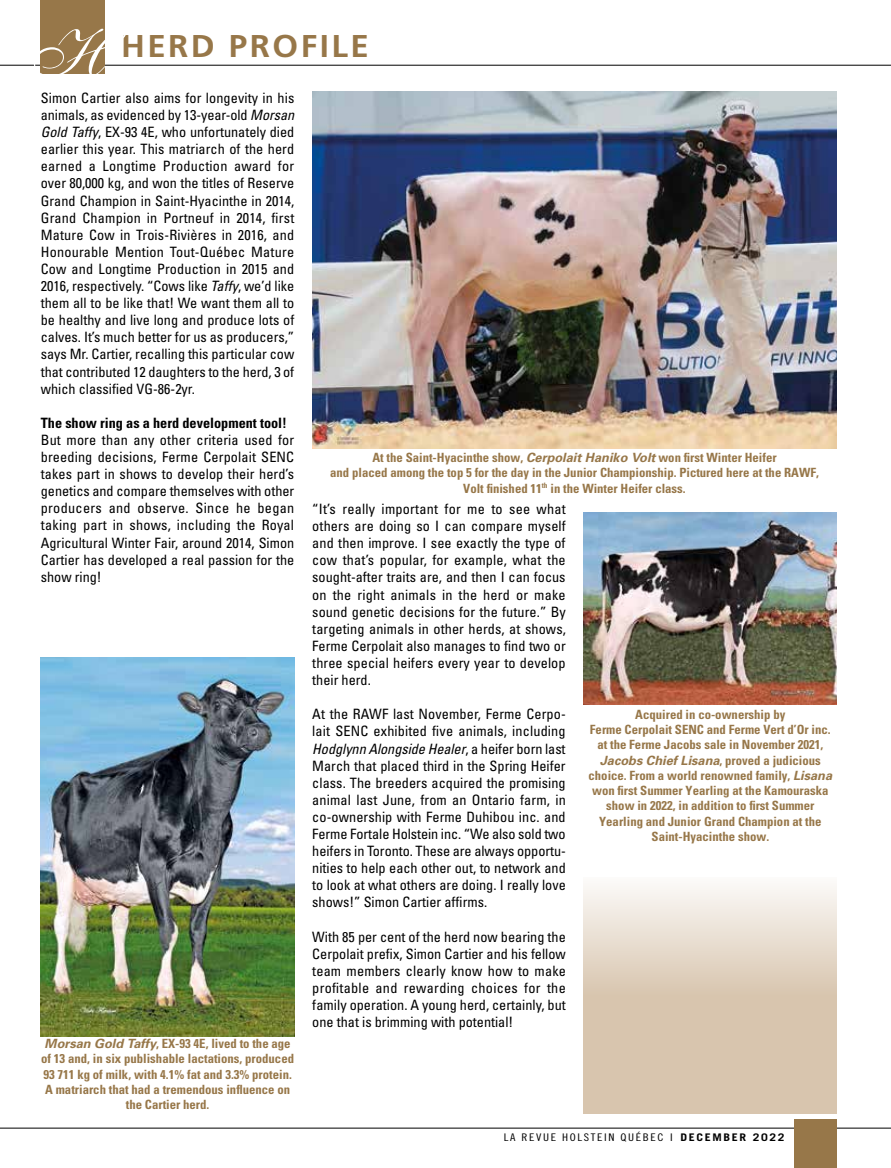
<style>
.page{position:relative;width:891px;height:1168px;background:#fff}
.page>*{position:absolute;margin:0;border:0;box-sizing:border-box;transform-origin:0 0}
.t1{font:700 31.5px "Frutiger";letter-spacing:.075em;color:#977749;scale:1.05 1}
.t2{font:condensed 14.25px/17.1px "Univers";color:#000;text-align:justify}
.t3{font:700 condensed 14.25px "Univers";color:#000}
.t4{font:700 condensed 12.75px/15.3px "Univers";color:#977749;text-align:center}
.t5{font:10.5px "Trade Gothic Cond Eighteen";letter-spacing:.135em;color:#000;scale:1.15 1}
.s1{font-family:"Shelley Allegro Script";font-weight:400;font-size:67.05px;color:#fff}
.s2{font-style:italic}
.s3{font-style:italic;font-stretch:normal}
.s4{font-family:"Trade Gothic"}
.s5{font-family:"Trade Gothic";font-weight:700}
</style>
<div class="page">
<hr style="left:0;top:1128px;width:891px;height:1px;background:#000">
<div style="left:794px;top:1119px;width:43px;height:49px;background:#977749"></div>
<hr style="left:0;top:65px;width:891px;height:1px;background:#000">
<div style="left:40px;top:0;width:65px;height:74px;background:#977749"></div>
<img style="left:40px;top:658px;width:254px;height:378px">
<img style="left:583px;top:512px;width:254px;height:192px">
<img style="left:312px;top:91px;width:525px;height:357px">
<svg style="left:583px;top:886px;width:254px;height:228px;background:#e0d1be"></svg>
<h1 class="t1" style="left:22px;top:28px;width:331px"><span class="s1">H</span> HERD PROFILE</h1>
<p class="t2" style="left:41px;top:89px;width:255px">Simon Cartier also aims for longevity in his animals, as evidenced by 13-year-old <span class="s2">Morsan Gold Taffy</span>, EX-93 4E, who unfortunately died earlier this year. This matriarch of the herd earned a Longtime Production award for over 80,000 kg, and won the titles of Reserve Grand Champion in Saint-Hyacinthe in 2014, Grand Champion in Portneuf in 2014, first Mature Cow in Trois-Rivières in 2016, and Honourable Mention Tout-Québec Mature Cow and Longtime Production in 2015 and 2016, respectively. “Cows like <span class="s2">Taffy</span>, we’d like them all to be like that! We want them all to be healthy and live long and produce lots of calves. It’s much better for us as producers,” says Mr. Cartier, recalling this particular cow that contributed 12 daughters to the herd, 3 of which classified VG-86-2yr.</p>
<p class="t3" style="left:41px;top:414px;width:248px">The show ring as a herd development tool!</p>
<p class="t2" style="left:41px;top:431px;width:255px">But more than any other criteria used for breeding decisions, Ferme Cerpolait SENC takes part in shows to develop their herd’s genetics and compare themselves with other producers and observe. Since he began taking part in shows, including the Royal Agricultural Winter Fair, around 2014, Simon Cartier has developed a real passion for the show ring!</p>
<p class="t4" style="left:330px;top:450px;width:490px">At the Saint-Hyacinthe show, <span class="s3">Cerpolait Haniko Volt</span> won first Winter Heifer<br>and placed among the top 5 for the day in the Junior Championship. Pictured here at the RAWF,<br>Volt finished 11<sup>th</sup> in the Winter Heifer class.</p>
<p class="t2" style="left:312px;top:500px;width:255px">“It’s really important for me to see what others are doing so I can compare myself and then improve. I see exactly the type of cow that’s popular, for example, what the sought-after traits are, and then I can focus on the right animals in the herd or make sound genetic decisions for the future.” By targeting animals in other herds, at shows, Ferme Cerpolait also manages to find two or three special heifers every year to develop their herd.</p>
<p class="t2" style="left:312px;top:705px;width:255px">At the RAWF last November, Ferme Cerpo&shy;lait SENC exhibited five animals, including <span class="s2">Hodglynn Alongside Healer</span>, a heifer born last March that placed third in the Spring Heifer class. The breeders acquired the promising animal last June, from an Ontario farm, in co-ownership with Ferme Duhibou inc. and Ferme Fortale Holstein inc. “We also sold two heifers in Toronto. These are always opportu&shy;nities to help each other out, to network and to look at what others are doing. I really love shows!” Simon Cartier affirms.</p>
<p class="t2" style="left:312px;top:927px;width:255px">With 85 per cent of the herd now bearing the Cerpolait prefix, Simon Cartier and his fellow team members clearly know how to make profitable and rewarding choices for the family operation. A young herd, certainly, but one that is brimming with potential!</p>
<p class="t4" style="left:589px;top:706px;width:245px">Acquired in co-ownership by<br>Ferme Cerpolait SENC and Ferme Vert d’Or inc. at the Ferme Jacobs sale in November 2021, <span class="s3">Jacobs Chief Lisana</span>, proved a judicious choice. From a world renowned family, <span class="s3">Lisana </span>won first Summer Yearling at the Kamouraska show in 2022, in addition to first Summer Yearling and Junior Grand Champion at the Saint-Hyacinthe show.</p>
<p class="t4" style="left:41px;top:1035px;width:254px"><span class="s3">Morsan Gold Taffy</span>, EX-93 4E, lived to the age of 13 and, in six publishable lactations, produced 93 711 kg of milk, with 4.1% fat and 3.3% protein.<br>A matriarch that had a tremendous influence on the Cartier herd.</p>
<p class="t5" style="left:504px;top:1131px;width:245px">LA REVUE HOLSTEIN QUÉBEC <span class="s4">I</span> <span class="s5">DECEMBER 2022</span></p>
</div>
